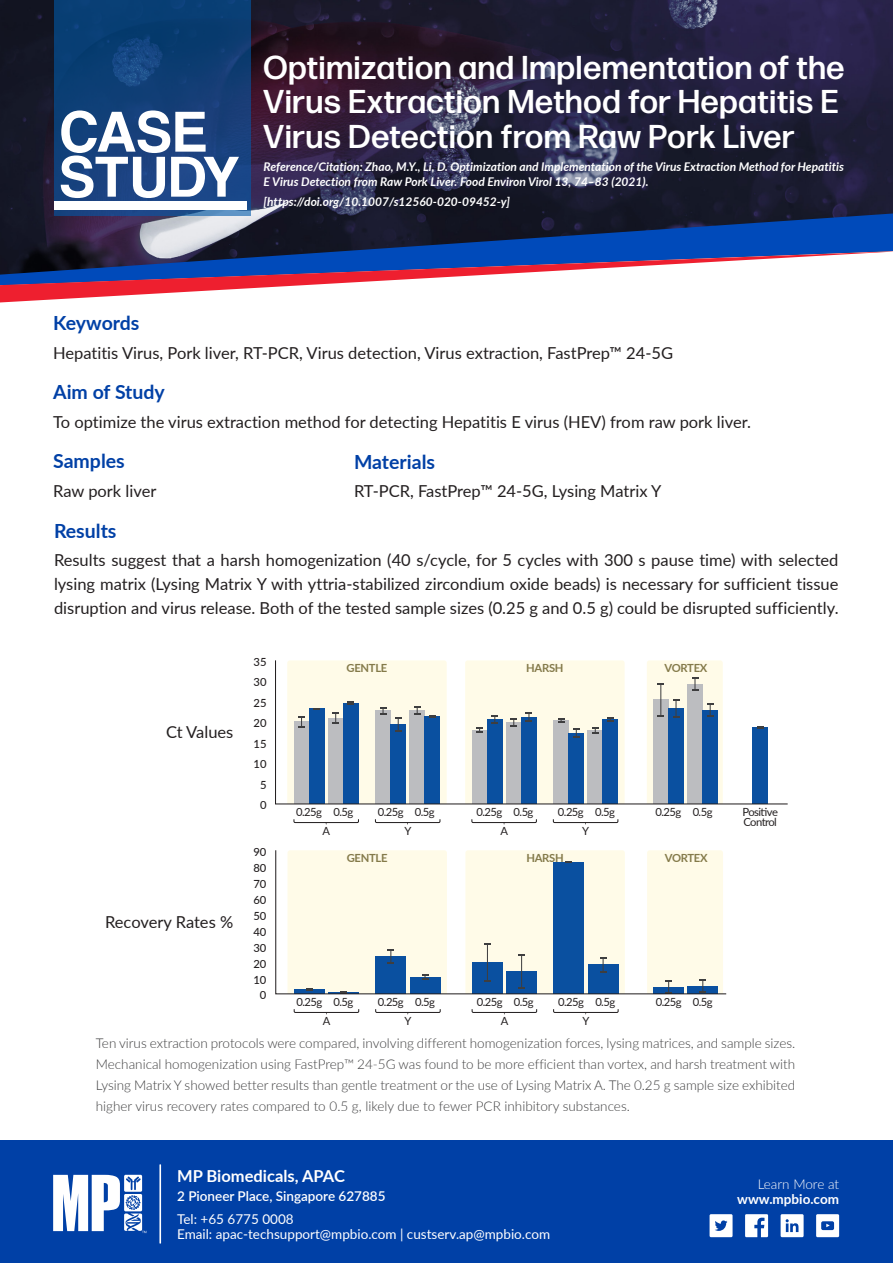
<style>
.page{position:relative;width:893px;height:1263px;background:#fff}
.page>*{position:absolute;margin:0;border:0;box-sizing:border-box;transform-origin:0 0}
.t1{font:60px/45px "Coolvetica Rg";letter-spacing:.02em;color:#fff}
.t2{font:500 33px/34.5px "Forma DJR Deck";letter-spacing:.025em;color:#fff}
.t3{font:700 19.5px "Lato";color:#0040a6}
.t4{font:16.5px/24px "Lato";color:#231f20;text-align:justify}
.t5{font:700 16.5px "Lato";color:#fff}
.t6{font:300 13.5px/21px "Lato";color:#3e3e3f;text-align:justify}
.t7{font:13.5px/15px "Lato";color:#fff}
.t8{font:600 13.5px "Lato";color:#fff}
.t9{font:700 13.5px "Lato";color:#fff}
.t10{font:300 13.5px "Lato";color:#fff}
.t11{font:italic 700 12px/15px "Lato";color:#fff}
.t12{font:11.25px/10.2px "Lato";letter-spacing:-.05em;color:#231f20}
.t13{font:700 11.25px "Lato";letter-spacing:-.025em;color:#847a4a}
.t14{font:500 11.25px/15.9px "Lato";color:#231f20;text-align:center}
</style>
<div class="page">
<img style="left:0;top:0;width:893px;height:213px">
<svg style="left:0;top:213px;width:893px;height:38px;background:#243968"></svg>
<svg style="left:0;top:251px;width:893px;height:51px"></svg>
<svg style="left:293px;top:819px;width:66px;height:6px"></svg>
<svg style="left:374px;top:819px;width:67px;height:6px"></svg>
<svg style="left:471px;top:819px;width:66px;height:6px"></svg>
<svg style="left:552px;top:819px;width:67px;height:6px"></svg>
<svg style="left:275px;top:660px;width:513px;height:145px"></svg>
<svg style="left:293px;top:1009px;width:67px;height:5px"></svg>
<svg style="left:375px;top:1009px;width:66px;height:5px"></svg>
<svg style="left:471px;top:1009px;width:67px;height:5px"></svg>
<svg style="left:553px;top:1009px;width:66px;height:5px"></svg>
<svg style="left:275px;top:850px;width:451px;height:145px;background:#dbe1de"></svg>
<svg style="left:54px;top:0;width:197px;height:216px;background:#13417a"></svg>
<div style="left:54px;top:201px;width:192px;height:8px;background:#fff"></div>
<div style="left:0;top:1140px;width:893px;height:123px;background:#0040a6"></div>
<svg style="left:53px;top:1175px;width:93px;height:58px"></svg>
<hr style="left:159px;top:1164px;width:2px;height:79px;background:#fff">
<svg style="left:781px;top:1214px;width:23px;height:23px"></svg>
<svg style="left:816px;top:1214px;width:23px;height:23px"></svg>
<svg style="left:710px;top:1214px;width:22px;height:23px"></svg>
<svg style="left:745px;top:1214px;width:23px;height:23px"></svg>
<h1 class="t1" style="left:60px;top:108px;width:181px">CASE<br>STUDY</h1>
<h2 class="t2" style="left:264px;top:49px;width:582px">Optimization and Implementation of the<br>Virus Extraction Method for Hepatitis E<br>Virus Detection from Raw Pork Liver</h2>
<p class="t11" style="left:264px;top:159px;width:582px">Reference/Citation: Zhao, M.Y., Li, D. Optimization and Implementation of the Virus Extraction Method for Hepatitis<br>E Virus Detection from Raw Pork Liver. Food Environ Virol 13, 74–83 (2021).</p>
<p class="t11" style="left:264px;top:193px;width:248px">[https://doi.org/10.1007/s12560-020-09452-y]</p>
<p class="t3" style="left:53px;top:309px;width:88px">Keywords</p>
<p class="t4" style="left:53px;top:340px;width:621px">Hepatitis Virus, Pork liver, RT-PCR, Virus detection, Virus extraction, FastPrep™ 24-5G</p>
<p class="t3" style="left:53px;top:378px;width:113px">Aim of Study</p>
<p class="t4" style="left:53px;top:409px;width:699px">To optimize the virus extraction method for detecting Hepatitis E virus (HEV) from raw pork liver.</p>
<p class="t3" style="left:53px;top:447px;width:73px">Samples</p>
<p class="t4" style="left:53px;top:478px;width:105px">Raw pork liver</p>
<p class="t3" style="left:354px;top:448px;width:83px">Materials</p>
<p class="t4" style="left:354px;top:479px;width:309px">RT-PCR, FastPrep™ 24-5G, Lysing Matrix Y</p>
<p class="t3" style="left:54px;top:517px;width:64px">Results</p>
<p class="t4" style="left:54px;top:548px;width:786px">Results suggest that a harsh homogenization (40 s/cycle, for 5 cycles with 300 s pause time) with selected lysing matrix (Lysing Matrix Y with yttria-stabilized zircondium oxide beads) is necessary for sufficient tissue disruption and virus release. Both of the tested sample sizes (0.25 g and 0.5 g) could be disrupted sufficiently.</p>
<p class="t4" style="left:166px;top:720px;width:69px">Ct Values</p>
<p class="t4" style="left:105px;top:910px;width:130px">Recovery Rates %</p>
<p class="t14" style="left:254px;top:651px;width:15px;line-height:20.5px">35<br>30<br>25<br>20<br>15<br>10<br>5<br>0</p>
<p class="t14" style="left:253px;top:843px;width:15px">90<br>80<br>70<br>60<br>50<br>40<br>30<br>20<br>10<br>0</p>
<p class="t13" style="left:347px;top:659px;width:42px">GENTLE</p>
<p class="t13" style="left:526px;top:659px;width:39px">HARSH</p>
<p class="t13" style="left:664px;top:659px;width:44px">VORTEX</p>
<p class="t12" style="left:415px;top:807px;width:21px">0.5g</p>
<p class="t12" style="left:476px;top:807px;width:58px">0.25g 0.5g</p>
<p class="t12" style="left:655px;top:807px;width:58px">0.25g 0.5g</p>
<p class="t12" style="left:742px;top:807px;width:37px">Positive<br>Control</p>
<p class="t12" style="left:296px;top:807px;width:58px">0.25g 0.5g</p>
<p class="t12" style="left:378px;top:807px;width:27px">0.25g</p>
<p class="t12" style="left:322px;top:825px;width:9px">A</p>
<p class="t12" style="left:558px;top:807px;width:58px">0.25g 0.5g</p>
<p class="t12" style="left:404px;top:825px;width:9px">Y</p>
<p class="t12" style="left:500px;top:825px;width:9px">A</p>
<p class="t12" style="left:582px;top:825px;width:9px">Y</p>
<p class="t13" style="left:347px;top:849px;width:42px">GENTLE</p>
<p class="t13" style="left:526px;top:849px;width:39px">HARSH</p>
<p class="t13" style="left:665px;top:849px;width:44px">VORTEX</p>
<p class="t12" style="left:296px;top:996px;width:58px">0.25g 0.5g</p>
<p class="t12" style="left:378px;top:996px;width:27px">0.25g</p>
<p class="t12" style="left:323px;top:1015px;width:9px">A</p>
<p class="t12" style="left:415px;top:996px;width:21px">0.5g</p>
<p class="t12" style="left:477px;top:996px;width:58px">0.25g 0.5g</p>
<p class="t12" style="left:558px;top:996px;width:58px">0.25g 0.5g</p>
<p class="t12" style="left:656px;top:996px;width:58px">0.25g 0.5g</p>
<p class="t12" style="left:405px;top:1015px;width:9px">Y</p>
<p class="t12" style="left:501px;top:1015px;width:9px">A</p>
<p class="t12" style="left:582px;top:1015px;width:9px">Y</p>
<p class="t6" style="left:96px;top:1032px;width:701px">Ten virus extraction protocols were compared, involving different homogenization forces, lysing matrices, and sample sizes.<br>Mechanical homogenization using FastPrep™ 24-5G was found to be more efficient than vortex, and harsh treatment with Lysing Matrix Y showed better results than gentle treatment or the use of Lysing Matrix A. The 0.25 g sample size exhibited higher virus recovery rates compared to 0.5 g, likely due to fewer PCR inhibitory substances.</p>
<p class="t5" style="left:177px;top:1163px;width:169px">MP Biomedicals, APAC</p>
<p class="t8" style="left:177px;top:1186px;width:210px">2 Pioneer Place, Singapore 627885</p>
<p class="t7" style="left:177px;top:1211px;width:375px">Tel: +65 6775 0008<br>Email: apac-techsupport@mpbio.com | custserv.ap@mpbio.com</p>
<p class="t10" style="left:758px;top:1175px;width:83px">Learn More at</p>
<p class="t9" style="left:737px;top:1189px;width:103px">www.mpbio.com</p>
</div>
